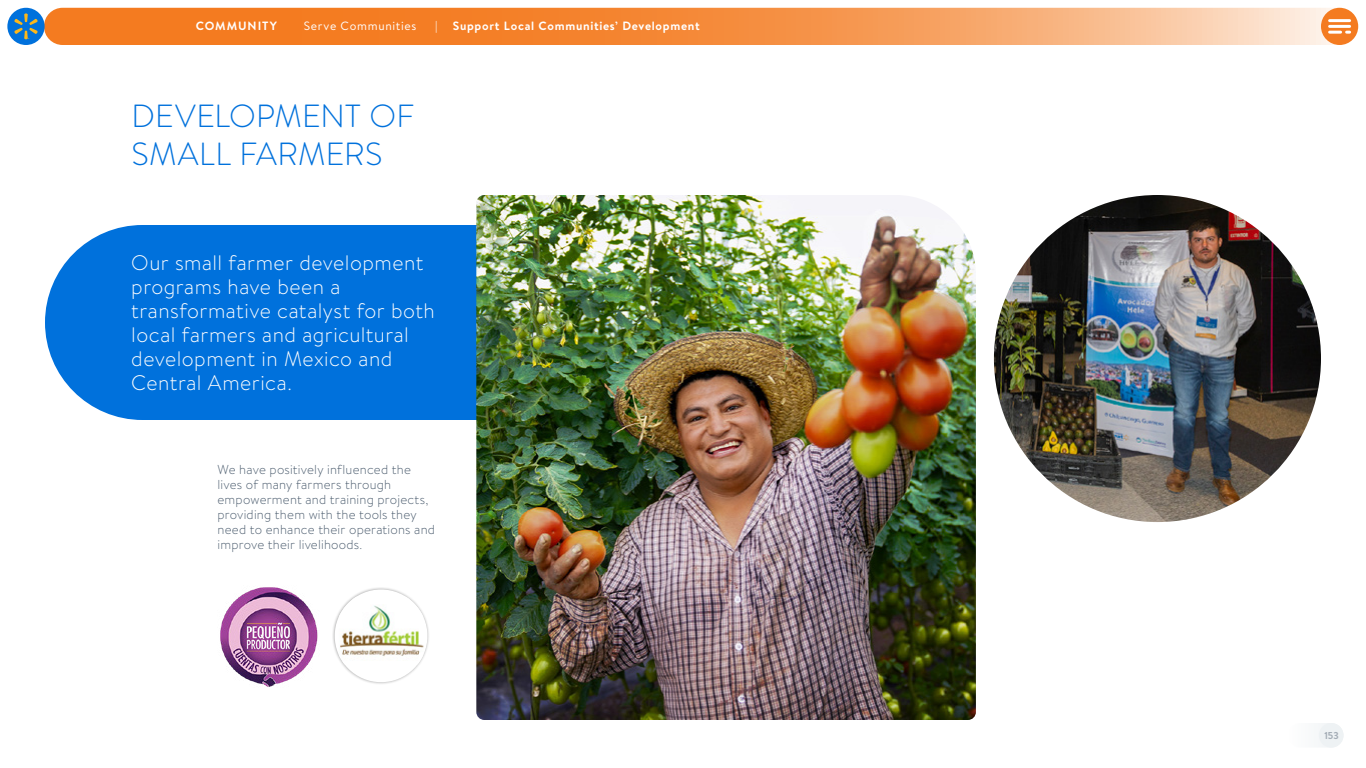
<style>
.page{position:relative;width:1366px;height:768px;background:#fff}
.page>*{position:absolute;margin:0;border:0;box-sizing:border-box;transform-origin:0 0}
.t1{font:300 32px/38px "Bogle";letter-spacing:.01em;color:#0071dc}
.t2{font:300 21px/24px "Bogle";letter-spacing:.025em;color:#fff}
.t3{font:300 13px/15px "Bogle";letter-spacing:.015em;color:#4a5b6d}
.t4{font:700 12px "Bogle";letter-spacing:.06em;color:#fff}
.t5{font:12px "Bogle";letter-spacing:.055em;color:#fff}
.t6{font:700 10px "Bogle";color:#a4adb6}
</style>
<div class="page">
<div style="left:45px;top:225px;width:431px;height:195px;background:#0071dc"></div>
<img style="left:476px;top:195px;width:500px;height:525px">
<img style="left:994px;top:195px;width:327px;height:327px;border-radius:164px">
<img style="left:220px;top:587px;width:98px;height:100px">
<div style="left:332px;top:587px;width:98px;height:98px;background:#000;opacity:.3"></div>
<div style="left:335px;top:590px;width:92px;height:92px;background:#fff;border-radius:50%"></div>
<img style="left:339px;top:597px;width:84px;height:67px">
<div style="left:1288px;top:723px;width:56px;height:25px;background:#f9fafb;border-radius:12px"></div>
<div style="left:1319px;top:723px;width:25px;height:25px;background:#eef2f4;border-radius:50%"></div>
<svg style="left:44px;top:8px;width:1312px;height:37px;background:#f69751"></svg>
<svg style="left:1321px;top:8px;width:37px;height:37px"></svg>
<hr style="left:1330px;top:19px;width:20px;height:3px;background:#fff">
<hr style="left:1330px;top:25px;width:20px;height:3px;background:#fff">
<svg style="left:1330px;top:31px;width:11px;height:3px"></svg>
<div style="left:7px;top:8px;width:38px;height:37px;background:#0071dc;border-radius:50%"></div>
<svg style="left:14px;top:13px;width:24px;height:26px"></svg>
<p class="t4" style="left:196px;top:17px;width:83px">COMMUNITY</p>
<p class="t5" style="left:304px;top:17px;width:114px">Serve Communities</p>
<p class="t5" style="left:435px;top:17px;width:4px">|</p>
<p class="t4" style="left:453px;top:17px;width:249px">Support Local Communities’ Development</p>
<h1 class="t1" style="left:131px;top:96px;width:284px">DEVELOPMENT OF<br>SMALL FARMERS</h1>
<h2 class="t2" style="left:131px;top:250px;width:305px">Our small farmer development programs have been a transformative catalyst for both local farmers and agricultural development in Mexico and<br>Central America.</h2>
<p class="t3" style="left:218px;top:462px;width:219px">We have positively influenced the lives of many farmers through empowerment and training projects, providing them with the tools they need to enhance their operations and improve their livelihoods.</p>
<p class="t6" style="left:1324px;top:728px;width:16px">153</p>
</div>
